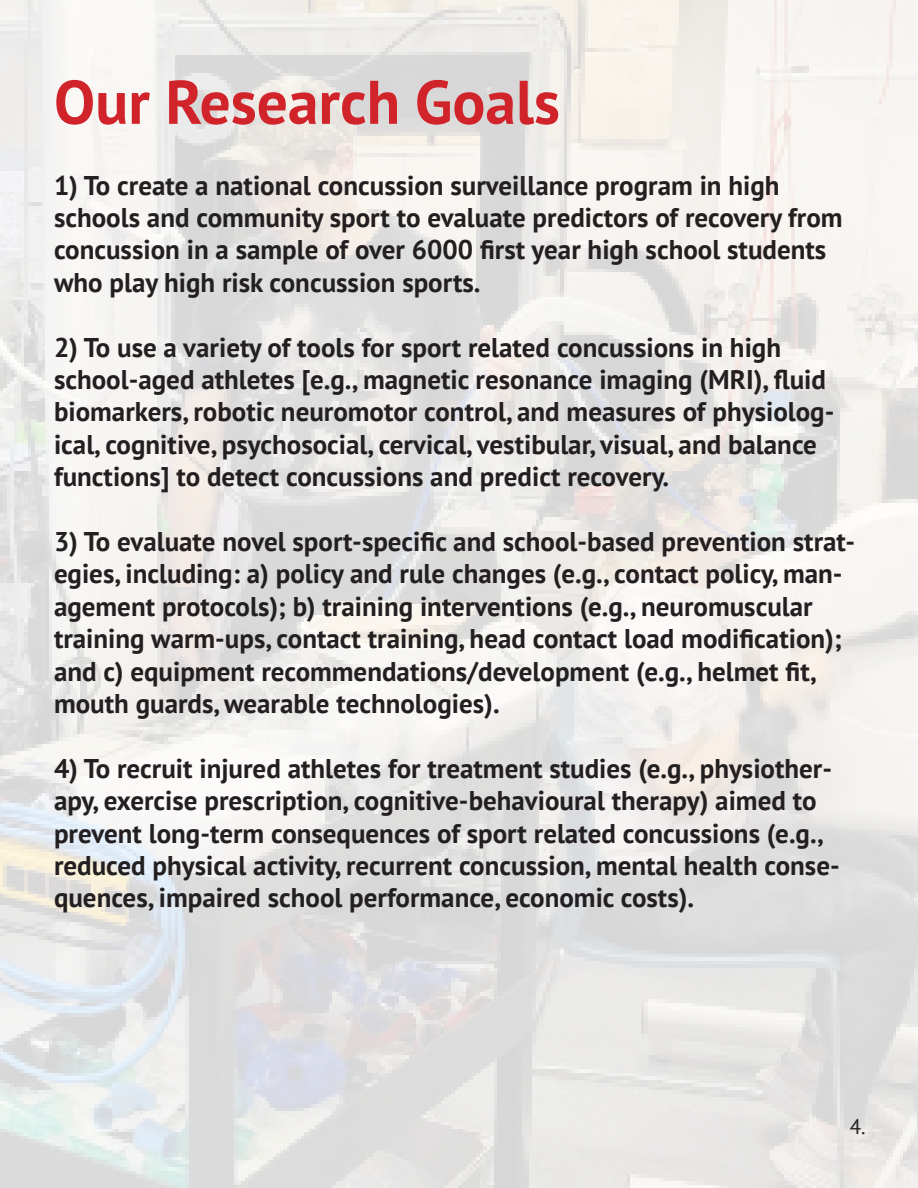
<style>
.page{position:relative;width:918px;height:1188px;background:#fff}
.page>*{position:absolute;margin:0;border:0;box-sizing:border-box;transform-origin:0 0}
.t1{font:700 61.5px "PT Sans";color:#d1232a}
.t2{font:700 27px/32.4px "PT Sans";color:#231f20}
.t3{font:21px "PT Sans";color:#231f20}
</style>
<div class="page">
<img style="left:0;top:0;width:918px;height:1188px">
<p class="t1" style="left:54px;top:61px;width:507px">Our Research Goals</p>
<p class="t2" style="left:54px;top:168px;width:790px">1) To create a national concussion surveillance program in high schools and community sport to evaluate predictors of recovery from concussion in a sample of over 6000 first year high school students who play high risk concussion sports.</p>
<p class="t2" style="left:54px;top:330px;width:774px">2) To use a variety of tools for sport related concussions in high school-aged athletes [e.g., magnetic resonance imaging (MRI), fluid</p>
<p class="t2" style="left:54px;top:395px;width:782px">biomarkers, robotic neuromotor control, and measures of physiolog&shy;ical, cognitive, psychosocial, cervical, vestibular, visual, and balance functions] to detect concussions and predict recovery.</p>
<p class="t2" style="left:54px;top:525px;width:803px">3) To evaluate novel sport-specific and school-based prevention strat&shy;egies, including: a) policy and rule changes (e.g., contact policy, man&shy;agement protocols); b) training interventions (e.g., neuromuscular training warm-ups, contact training, head contact load modification); and c) equipment recommendations/development (e.g., helmet fit, mouth guards, wearable technologies).</p>
<p class="t2" style="left:54px;top:752px;width:787px">4) To recruit injured athletes for treatment studies (e.g., physiother&shy;apy, exercise prescription, cognitive-behavioural therapy) aimed to prevent long-term consequences of sport related concussions (e.g., reduced physical activity, recurrent concussion, mental health conse&shy;quences, impaired school performance, economic costs).</p>
<p class="t3" style="left:850px;top:1113px;width:17px">4.</p>
</div>
